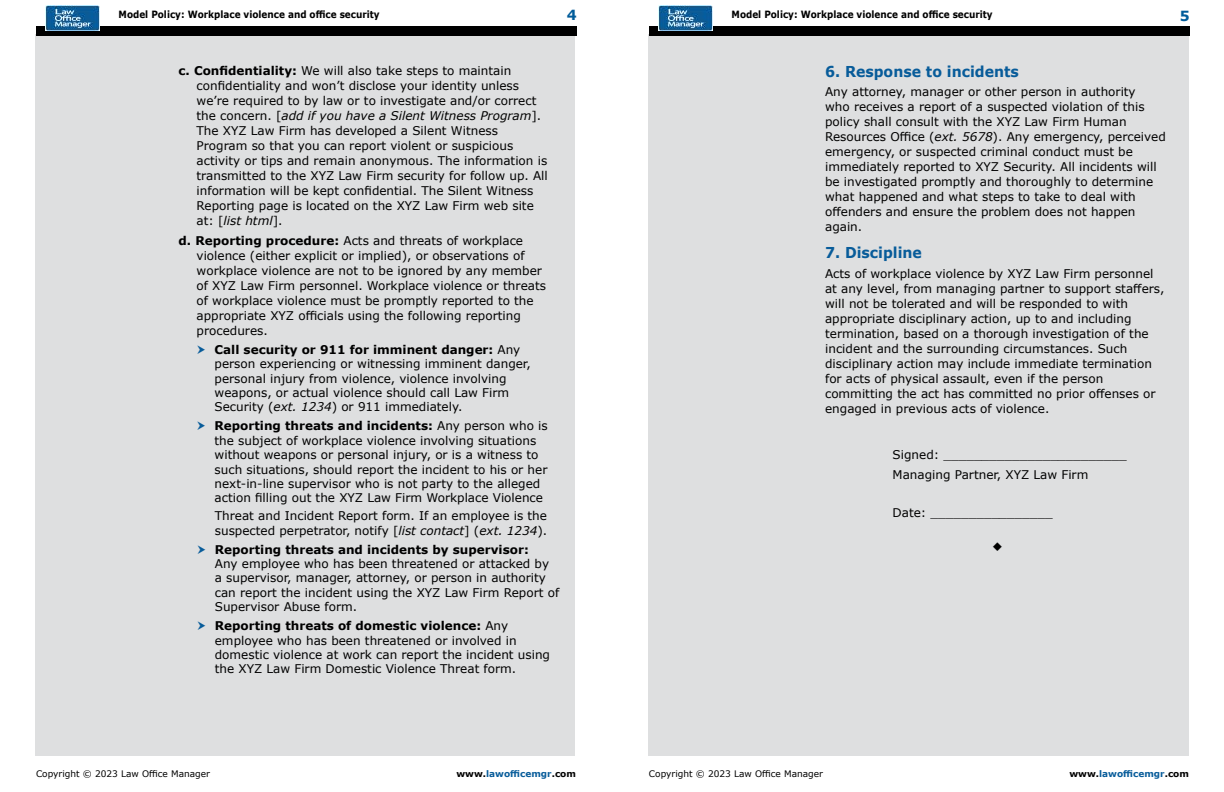
<style>
.page{position:relative;width:1224px;height:792px;background:#fff}
.page>*{position:absolute;margin:0;border:0;box-sizing:border-box;transform-origin:0 0}
.t1{font:700 15px "Verdana";color:#085c9a;scale:.94 1}
.t2{font:700 14px "Verdana";color:#015c9a}
.t3{font:12px/15px "Verdana";color:#000}
.t4{font:700 12px "Verdana";color:#000}
.t5{font:700 10px "Verdana";color:#000;scale:.89 1}
.t6{font:9px "Verdana";color:#000}
.t7{font:700 9px "Verdana";color:#085c9a}
.s1{font-weight:700}
.s2{font-style:italic}
.s3{color:#000}
</style>
<div class="page">
<div style="left:35px;top:35px;width:540px;height:721px;background:#dedfe0"></div>
<div style="left:36px;top:26px;width:541px;height:10px;background:#000"></div>
<img style="left:45px;top:6px;width:54px;height:25px">
<div style="left:648px;top:35px;width:540px;height:721px;background:#dedfe0"></div>
<div style="left:649px;top:26px;width:541px;height:10px;background:#000"></div>
<img style="left:658px;top:6px;width:54px;height:25px">
<p class="t2" style="left:567px;top:5px;width:11px">4</p>
<p class="t2" style="left:1180px;top:5px;width:11px">5</p>
<p class="t5" style="left:119px;top:7px;width:295px">Model Policy: Workplace violence and office security</p>
<p class="t5" style="left:732px;top:7px;width:295px">Model Policy: Workplace violence and office security</p>
<p class="t3" style="left:197px;top:63px;width:353px;text-indent:-18px"><span class="s1">c. Confidentiality:</span> We will also take steps to maintain confidentiality and won’t disclose your identity unless we’re required to by law or to investigate and/or correct the concern. [<span class="s2">add if you have a Silent Witness Program</span>].<br>The XYZ Law Firm has developed a Silent Witness Program so that you can report violent or suspicious activity or tips and remain anonymous. The information is transmitted to the XYZ Law Firm security for follow up. All information will be kept confidential. The Silent Witness Reporting page is located on the XYZ Law Firm web site at: [<span class="s2">list html</span>].</p>
<p class="t3" style="left:197px;top:233px;width:351px;text-indent:-18px"><span class="s1">d. Reporting procedure:</span> Acts and threats of workplace violence (either explicit or implied), or observations of workplace violence are not to be ignored by any member of XYZ Law Firm personnel. Workplace violence or threats of workplace violence must be promptly reported to the appropriate XYZ officials using the following reporting procedures.</p>
<p class="t3" style="left:215px;top:342px;width:318px;line-height:14.4px"><span class="s1">Call security or 911 for imminent danger:</span> Any person experiencing or witnessing imminent danger, personal injury from violence, violence involving weapons, or actual violence should call Law Firm Security (<span class="s2">ext. 1234</span>) or 911 immediately.</p>
<p class="t3" style="left:215px;top:419px;width:335px;line-height:14.4px"><span class="s1">Reporting threats and incidents:</span> Any person who is the subject of workplace violence involving situations without weapons or personal injury, or is a witness to such situations, should report the incident to his or her next-in-line supervisor who is not party to the alleged action filling out the XYZ Law Firm Workplace Violence</p>
<p class="t3" style="left:215px;top:509px;width:334px;line-height:14.4px">Threat and Incident Report form. If an employee is the suspected perpetrator, notify [<span class="s2">list contact</span>] (<span class="s2">ext. 1234</span>).</p>
<p class="t4" style="left:215px;top:541px;width:316px">Reporting threats and incidents by supervisor:</p>
<p class="t3" style="left:215px;top:556px;width:346px;line-height:14.4px">Any employee who has been threatened or attacked by a supervisor, manager, attorney, or person in authority can report the incident using the XYZ Law Firm Report of Supervisor Abuse form.</p>
<p class="t3" style="left:215px;top:618px;width:337px;line-height:14.4px"><span class="s1">Reporting threats of domestic violence:</span> Any employee who has been threatened or involved in domestic violence at work can report the incident using the XYZ Law Firm Domestic Violence Threat form.</p>
<p class="t1" style="left:825px;top:61px;width:208px">6. Response to incidents</p>
<p class="t3" style="left:825px;top:84px;width:342px">Any attorney, manager or other person in authority<br>who receives a report of a suspected violation of this policy shall consult with the XYZ Law Firm Human Resources Office (<span class="s2">ext. 5678</span>). Any emergency, perceived emergency, or suspected criminal conduct must be immediately reported to XYZ Security. All incidents will be investigated promptly and thoroughly to determine what happened and what steps to take to deal with offenders and ensure the problem does not happen again.</p>
<p class="t1" style="left:825px;top:242px;width:105px">7. Discipline</p>
<p class="t3" style="left:825px;top:266px;width:341px">Acts of workplace violence by XYZ Law Firm personnel at any level, from managing partner to support staffers, will not be tolerated and will be responded to with appropriate disciplinary action, up to and including termination, based on a thorough investigation of the incident and the surrounding circumstances. Such disciplinary action may include immediate termination for acts of physical assault, even if the person committing the act has committed no prior offenses or engaged in previous acts of violence.</p>
<p class="t3" style="left:893px;top:445px;width:236px;line-height:20px">Signed: ________________________<br>Managing Partner, XYZ Law Firm</p>
<p class="t3" style="left:893px;top:505px;width:162px">Date: ________________</p>
<p class="t6" style="left:36px;top:768px;width:176px">Copyright © 2023 Law Office Manager</p>
<p class="t7" style="left:456px;top:768px;width:121px"><span class="s3">www.</span>lawofficemgr<span class="s3">.com</span></p>
<p class="t6" style="left:649px;top:768px;width:176px">Copyright © 2023 Law Office Manager</p>
<p class="t7" style="left:1069px;top:768px;width:121px"><span class="s3">www.</span>lawofficemgr<span class="s3">.com</span></p>
</div>
